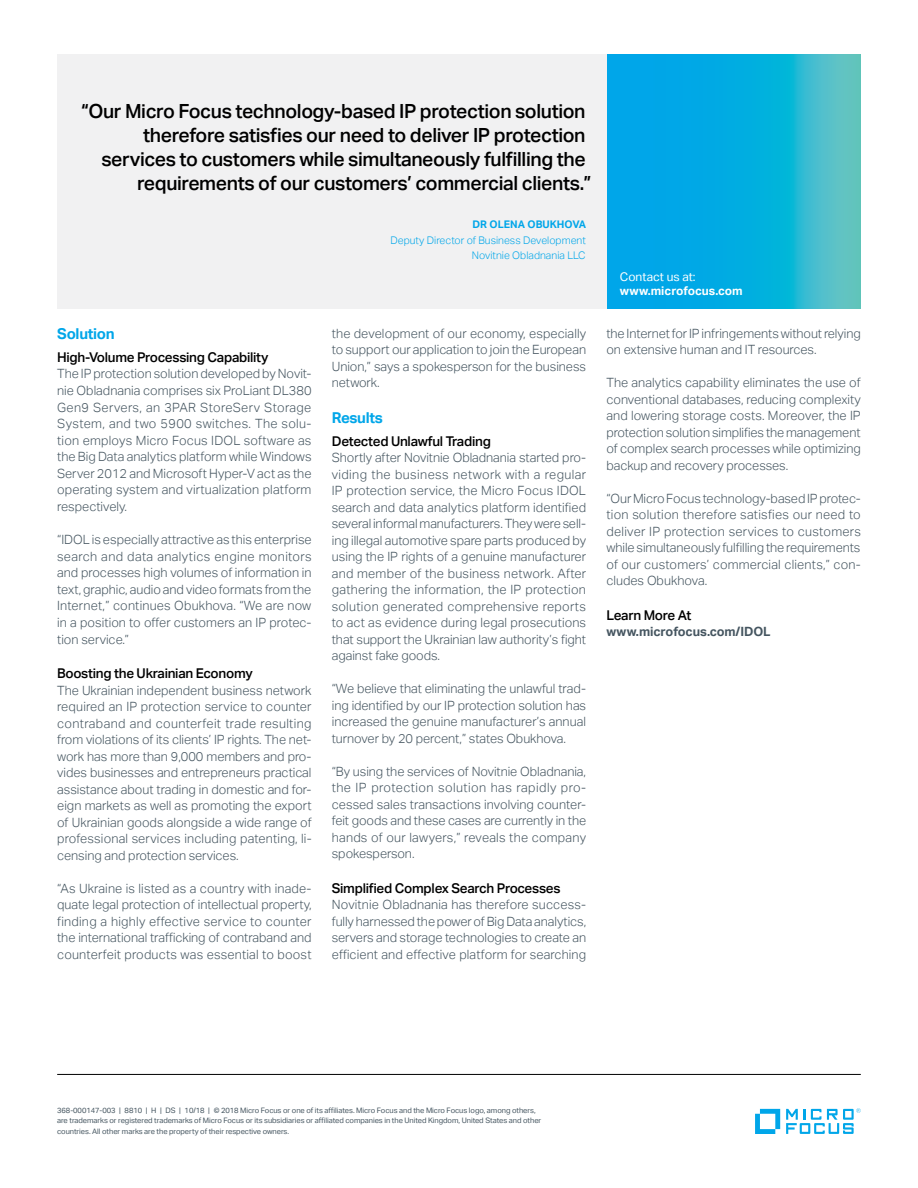
<style>
.page{position:relative;width:918px;height:1188px;background:#fff}
.page>*{position:absolute;margin:0;border:0;box-sizing:border-box;transform-origin:0 0}
.t1{font:500 19.5px/24px "Aktiv Grotesk";letter-spacing:-.02em;color:#000;text-align:right}
.t2{font:700 15px "Aktiv Grotesk";letter-spacing:-.02em;color:#00a6e9}
.t3{font:500 13.5px "Aktiv Grotesk";letter-spacing:-.02em;color:#000}
.t4{font:300 12.75px/16.5px "Aktiv Grotesk";letter-spacing:-.005em;color:#455560;text-align:justify}
.t5{font:700 12.75px "Aktiv Grotesk";letter-spacing:-.005em;color:#455560}
.t6{font:700 12px "Aktiv Grotesk";color:#fff}
.t7{font:12px "Aktiv Grotesk";color:#fff}
.t8{font:300 10.5px/14.2px "Aktiv Grotesk";color:#00a6e9;text-align:right}
.t9{font:700 10.5px "Aktiv Grotesk";color:#00a6e9}
.t10{font:7.5px/10.5px "Aktiv Grotesk";letter-spacing:-.005em;color:#455560}
</style>
<div class="page">
<hr style="left:57px;top:1074px;width:804px;height:1px;background:#000">
<svg style="left:755px;top:1109px;width:25px;height:25px"></svg>
<svg style="left:786px;top:1108px;width:75px;height:26px"></svg>
<svg style="left:607px;top:54px;width:254px;height:254px;background:#14b0dc"></svg>
<div style="left:57px;top:54px;width:550px;height:254px;background:#f1f1f2"></div>
<h1 class="t1" style="left:81px;top:99px;width:512px">“Our Micro Focus technology-based IP protection solution therefore satisfies our need to deliver IP protection services to customers while simultaneously fulfilling the requirements of our customers’ commercial clients.”</h1>
<p class="t9" style="left:473px;top:218px;width:113px">Dr Olena Obukhova</p>
<p class="t8" style="left:391px;top:234px;width:197px">Deputy Director of Business Development<br>Novitnie Obladnania LLC</p>
<p class="t2" style="left:57px;top:325px;width:59px">Solution</p>
<p class="t3" style="left:57px;top:349px;width:213px">High-Volume Processing Capability</p>
<p class="t4" style="left:57px;top:366px;width:256px">The IP protection solution developed by Novit&shy;nie Obladnania comprises six ProLiant DL380<br>Gen9 Servers, an 3PAR StoreServ Storage System, and two 5900 switches. The solu&shy;tion employs Micro Focus IDOL software as the Big Data analytics platform while Windows Server 2012 and Microsoft Hyper-V act as the operating system and virtualization platform respectively.</p>
<p class="t4" style="left:57px;top:532px;width:256px">“IDOL is especially attractive as this enterprise search and data analytics engine monitors and processes high volumes of information in text, graphic, audio and video formats from the Internet,” continues Obukhova. “We are now in a position to offer customers an IP protec&shy;tion service.”</p>
<p class="t3" style="left:57px;top:666px;width:197px">Boosting the Ukrainian Economy</p>
<p class="t4" style="left:57px;top:682px;width:256px">The Ukrainian independent business network required an IP protection service to counter contraband and counterfeit trade resulting from violations of its clients’ IP rights. The net&shy;work has more than 9,000 members and pro&shy;vides businesses and entrepreneurs practical assistance about trading in domestic and for&shy;eign markets as well as promoting the export of Ukrainian goods alongside a wide range of professional services including patenting, li&shy;censing and protection services.</p>
<p class="t4" style="left:57px;top:880px;width:256px">“As Ukraine is listed as a country with inade&shy;quate legal protection of intellectual property, finding a highly effective service to counter the international trafficking of contraband and counterfeit products was essential to boost</p>
<p class="t4" style="left:332px;top:325px;width:256px">the development of our economy, especially to support our application to join the European Union,” says a spokesperson for the business network.</p>
<p class="t2" style="left:332px;top:409px;width:53px">Results</p>
<p class="t3" style="left:332px;top:433px;width:161px">Detected Unlawful Trading</p>
<p class="t4" style="left:332px;top:450px;width:256px">Shortly after Novitnie Obladnania started pro&shy;viding the business network with a regular IP protection service, the Micro Focus IDOL search and data analytics platform identified several informal manufacturers. They were sell&shy;ing illegal automotive spare parts produced by using the IP rights of a genuine manufacturer and member of the business network. After gathering the information, the IP protection solution generated comprehensive reports to act as evidence during legal prosecutions that support the Ukrainian law authority’s fight against fake goods.</p>
<p class="t4" style="left:332px;top:681px;width:256px">“We believe that eliminating the unlawful trad&shy;ing identified by our IP protection solution has increased the genuine manufacturer’s annual turnover by 20 percent,” states Obukhova.</p>
<p class="t4" style="left:332px;top:763px;width:256px">“By using the services of Novitnie Obladnania, the IP protection solution has rapidly pro&shy;cessed sales transactions involving counter&shy;feit goods and these cases are currently in the hands of our lawyers,” reveals the company spokesperson.</p>
<p class="t3" style="left:332px;top:880px;width:230px">Simplified Complex Search Processes</p>
<p class="t4" style="left:332px;top:897px;width:256px">Novitnie Obladnania has therefore success&shy;fully harnessed the power of Big Data analytics, servers and storage technologies to create an efficient and effective platform for searching</p>
<p class="t7" style="left:620px;top:269px;width:77px">Contact us at:</p>
<p class="t6" style="left:620px;top:284px;width:124px">www.microfocus.com</p>
<p class="t4" style="left:606px;top:325px;width:256px">the Internet for IP infringements without relying on extensive human and IT resources.</p>
<p class="t4" style="left:606px;top:375px;width:256px">The analytics capability eliminates the use of conventional databases, reducing complexity and lowering storage costs. Moreover, the IP protection solution simplifies the management of complex search processes while optimizing backup and recovery processes.</p>
<p class="t4" style="left:606px;top:490px;width:256px">“Our Micro Focus technology-based IP protec&shy;tion solution therefore satisfies our need to deliver IP protection services to customers while simultaneously fulfilling the requirements of our customers’ commercial clients,” con&shy;cludes Obukhova.</p>
<p class="t3" style="left:606px;top:607px;width:87px">Learn More At</p>
<p class="t5" style="left:606px;top:624px;width:166px">www.microfocus.com/IDOL</p>
<p class="t10" style="left:57px;top:1105px;width:486px">368-000147-003 | 8810 | H | DS | 10/18 | © 2018 Micro Focus or one of its affiliates. Micro Focus and the Micro Focus logo, among others, are trademarks or registered trademarks of Micro Focus or its subsidiaries or affiliated companies in the United Kingdom, United States and other countries. All other marks are the property of their respective owners.</p>
</div>
